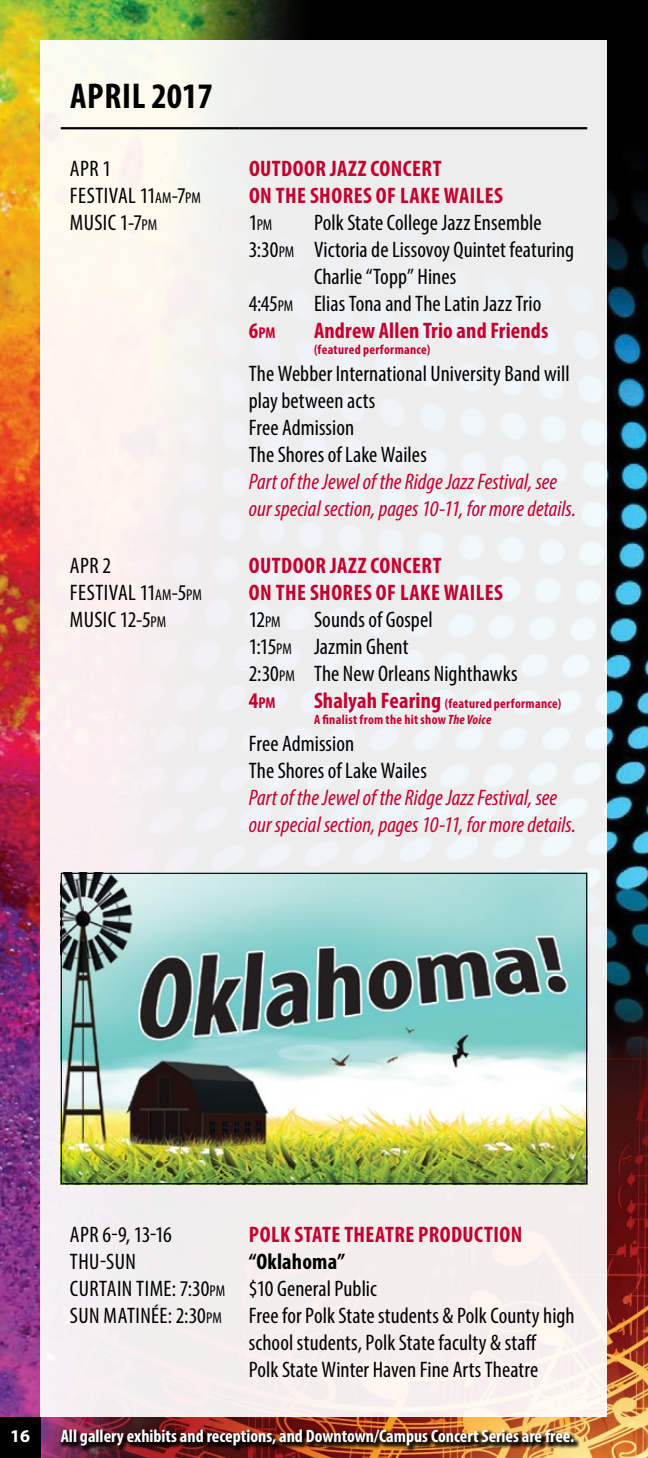
<style>
.page{position:relative;width:648px;height:1458px;background:#fff}
.page>*{position:absolute;margin:0;border:0;box-sizing:border-box;transform-origin:0 0}
.t1{font:700 condensed 36px "Myriad Pro";letter-spacing:.02em;color:#000}
.t2{font:condensed 22.5px/27px "Myriad Pro";letter-spacing:.005em;color:#000}
.t3{font:italic condensed 22.5px/27px "Myriad Pro";color:#c3002f}
.t4{font:700 condensed 22.5px/27px "Myriad Pro";letter-spacing:.02em;color:#c3002f}
.t5{font:700 condensed 22.5px "Myriad Pro";letter-spacing:.01em;color:#000}
.t6{font:700 condensed 18px "Myriad Pro";color:#fff}
.t7{font:700 18px "Myriad Pro";color:#fff}
.t8{font:700 condensed 15.75px "Myriad Pro";color:#c3002f}
.t9{font:condensed 15.75px "Myriad Pro";color:#000}
.t10{font:700 condensed 13.5px/16.2px "Myriad Pro";letter-spacing:.025em;color:#c3002f}
.s1{font-style:inherit}
.s2{font-size:15.75px}
.s3{font-size:22.5px}
.s4{font-weight:400;color:#000}
.s5{font-weight:400;font-size:15.75px;color:#000}
.s6{font-style:italic}
</style>
<div class="page">
<img style="left:331px;top:0;width:317px;height:961px">
<img style="left:331px;top:961px;width:317px;height:497px">
<img style="left:0;top:0;width:331px;height:1458px">
<div style="left:40px;top:40px;width:568px;height:1378px;background:linear-gradient(to right,#f7f1ef,#eceeef)"></div>
<div style="left:0;top:1418px;width:40px;height:40px;background:#000"></div>
<div style="left:59px;top:1428px;width:521px;height:25px;background:#000;opacity:.85"></div>
<hr style="left:61px;top:127px;width:179px;height:2px;background:#000">
<hr style="left:240px;top:127px;width:347px;height:2px;background:#000">
<img style="left:63px;top:875px;width:522px;height:307px">
<div style="left:61px;top:873px;width:526px;height:311px;border:1px solid #000"></div>
<h1 class="t1" style="left:70px;top:74px;width:144px">APRIL 2017</h1>
<p class="t2" style="left:70px;top:154px;width:132px">APR 1<br>FESTIVAL <span class="s1">11</span><span class="s2">AM</span><span class="s1">-7</span><span class="s2">PM<br></span>MUSIC <span class="s1">1-7</span><span class="s2">PM</span></p>
<p class="t4" style="left:249px;top:154px;width:255px">OUTDOOR JAZZ CONCERT<br>ON THE SHORES OF LAKE WAILES</p>
<p class="t9" style="left:249px;top:215px;width:25px"><span class="s3">1</span>PM</p>
<p class="t2" style="left:314px;top:208px;width:229px">Polk State College Jazz Ensemble</p>
<p class="t2" style="left:249px;top:235px;width:327px">3:30<span class="s2">PM</span> Victoria de Lissovoy Quintet featuring</p>
<p class="t2" style="left:314px;top:262px;width:144px">Charlie “Topp” Hines</p>
<p class="t2" style="left:249px;top:289px;width:294px">4:45<span class="s2">PM</span> Elias Tona and The Latin Jazz Trio</p>
<p class="t8" style="left:249px;top:322px;width:28px"><span class="s3">6</span>pm</p>
<p class="t4" style="left:314px;top:316px;width:236px">Andrew Allen Trio and Friends</p>
<p class="t10" style="left:314px;top:341px;width:118px">(featured performance)</p>
<p class="t2" style="left:249px;top:359px;width:322px">The Webber International University Band will play between acts<br>Free Admission<br>The Shores of Lake Wailes</p>
<p class="t3" style="left:249px;top:468px;width:329px">Part of the Jewel of the Ridge Jazz Festival, see our special section, pages 10-11, for more details.</p>
<p class="t2" style="left:70px;top:552px;width:133px">APR 2<br>FESTIVAL <span class="s1">11</span><span class="s2">AM</span><span class="s1">-5</span><span class="s2">PM<br></span>MUSIC <span class="s1">12-5</span><span class="s2">PM</span></p>
<p class="t4" style="left:249px;top:552px;width:256px">OUTDOOR JAZZ CONCERT<br>ON THE SHORES OF LAKE WAILES<br><span class="s4">12</span><span class="s5">PM</span></p>
<p class="t2" style="left:249px;top:606px;width:271px;text-indent:65px">Sounds of Gospel<br>1:15<span class="s2">PM</span> Jazmin Ghent<br>2:30<span class="s2">PM</span> The New Orleans Nighthawks</p>
<p class="t8" style="left:249px;top:693px;width:28px"><span class="s3">4</span>pm</p>
<p class="t10" style="left:314px;top:695px;width:249px"><span class="s3">Shalyah Fearing</span> (featured performance)<br>A finalist from the hit show <span class="s6">The Voice</span></p>
<p class="t2" style="left:249px;top:730px;width:180px">Free Admission<br>The Shores of Lake Wailes</p>
<p class="t3" style="left:249px;top:784px;width:329px">Part of the Jewel of the Ridge Jazz Festival, see our special section, pages 10-11, for more details.</p>
<p class="t2" style="left:70px;top:1220px;width:157px">APR 6-9, 13-16<br>THU-SUN<br>CURTAIN TIME: <span class="s1">7:30</span><span class="s2">PM<br></span>SUN MATINÉE: <span class="s1">2:30</span><span class="s2">PM</span></p>
<p class="t4" style="left:249px;top:1220px;width:275px">POLK STATE THEATRE PRODUCTION</p>
<p class="t5" style="left:249px;top:1247px;width:98px">“Oklahoma”</p>
<p class="t2" style="left:249px;top:1274px;width:327px">$10 General Public<br>Free for Polk State students &amp; Polk County high school students, Polk State faculty &amp; staff<br>Polk State Winter Haven Fine Arts Theatre</p>
<p class="t7" style="left:10px;top:1425px;width:21px">16</p>
<p class="t6" style="left:61px;top:1425px;width:515px">All gallery exhibits and receptions, and Downtown/Campus Concert Series are free.</p>
</div>
